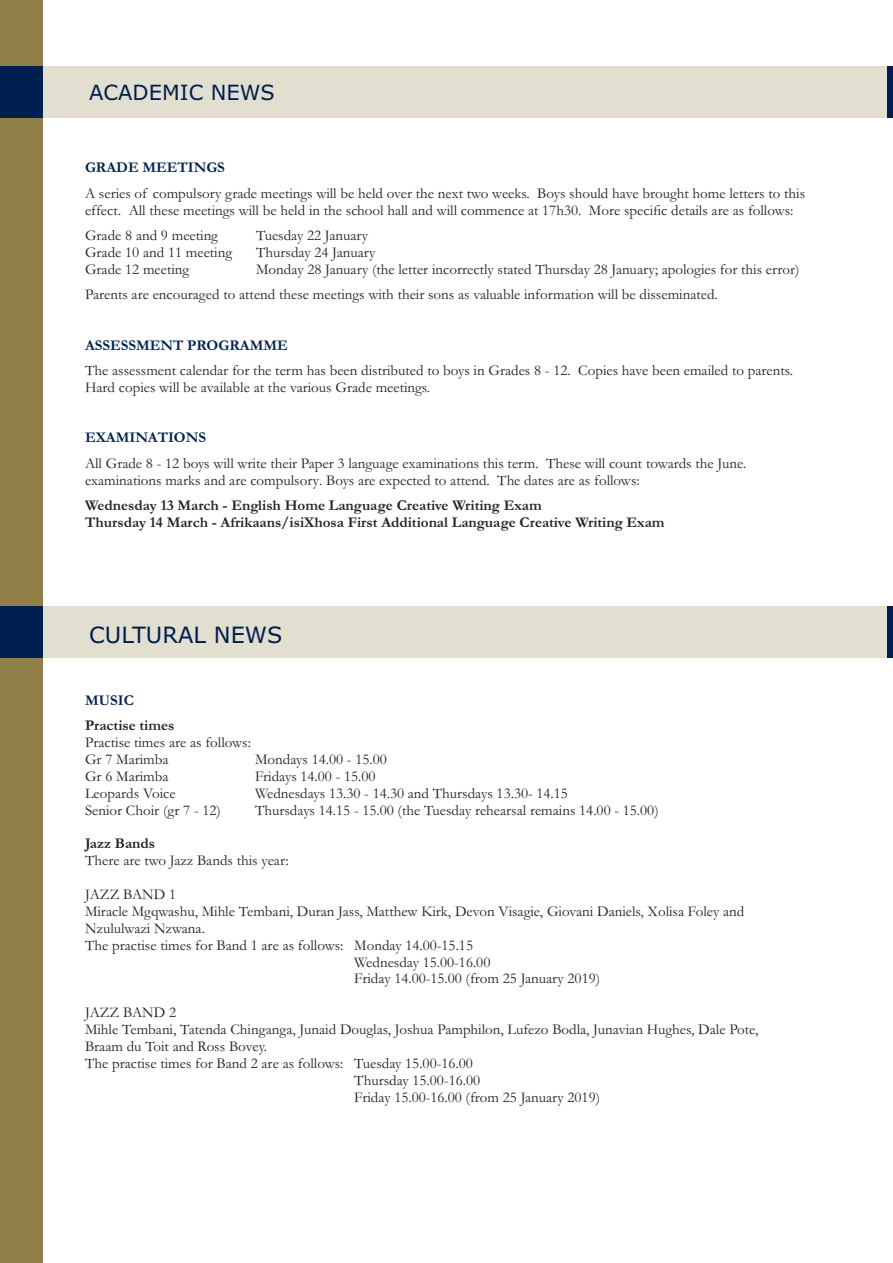
<style>
.page{position:relative;width:893px;height:1263px;background:#fff}
.page>*{position:absolute;margin:0;border:0;box-sizing:border-box;transform-origin:0 0}
.t1{font:22.5px "Verdana";color:#001f4e}
.t2{font:21px "Verdana";color:#001f4e}
.t3{font:italic 500 15px/16.8px "Garamond";color:#231f20}
.t4{font:italic 500 15px "Garamond";color:#001f4e}
</style>
<div class="page">
<div style="left:0;top:0;width:43px;height:1263px;background:#8f7e48"></div>
<div style="left:21px;top:66px;width:872px;height:51px;background:#e2ded0"></div>
<div style="left:0;top:66px;width:43px;height:51px;background:#001f4e"></div>
<div style="left:888px;top:66px;width:5px;height:51px;background:#001f4e"></div>
<div style="left:21px;top:606px;width:872px;height:52px;background:#e2ded0"></div>
<div style="left:0;top:606px;width:43px;height:52px;background:#001f4e"></div>
<div style="left:888px;top:606px;width:5px;height:52px;background:#001f4e"></div>
<h2 class="t2" style="left:89px;top:84px;width:187px">ACADEMIC NEWS</h2>
<p class="t4" style="left:85px;top:163px;width:141px">GRADE MEETINGS</p>
<p class="t3" style="left:85px;top:186px;width:722px">A series of compulsory grade meetings will be held over the next two weeks. Boys should have brought home letters to this effect. All these meetings will be held in the school hall and will commence at 17h30. More specific details are as follows:</p>
<p class="t3" style="left:85px;top:229px;width:134px">Grade 8 and 9 meeting</p>
<p class="t3" style="left:256px;top:229px;width:114px">Tuesday 22 January</p>
<p class="t3" style="left:85px;top:245px;width:149px">Grade 10 and 11 meeting</p>
<p class="t3" style="left:256px;top:245px;width:121px">Thursday 24 January</p>
<p class="t3" style="left:85px;top:262px;width:106px">Grade 12 meeting</p>
<p class="t3" style="left:85px;top:258px;width:716px;line-height:25.3px;text-indent:171px">Monday 28 January (the letter incorrectly stated Thursday 28 January; apologies for this error)<br>Parents are encouraged to attend these meetings with their sons as valuable information will be disseminated.</p>
<p class="t4" style="left:85px;top:340px;width:204px">ASSESSMENT PROGRAMME</p>
<p class="t3" style="left:85px;top:364px;width:709px">The assessment calendar for the term has been distributed to boys in Grades 8 - 12. Copies have been emailed to parents.<br>Hard copies will be available at the various Grade meetings.</p>
<p class="t4" style="left:85px;top:433px;width:123px">EXAMINATIONS</p>
<p class="t3" style="left:85px;top:456px;width:663px">All Grade 8 - 12 boys will write their Paper 3 language examinations this term. These will count towards the June. examinations marks and are compulsory. Boys are expected to attend. The dates are as follows:</p>
<p class="t3" style="left:85px;top:499px;width:581px">Wednesday 13 March - English Home Language Creative Writing Exam<br>Thursday 14 March - Afrikaans/isiXhosa First Additional Language Creative Writing Exam</p>
<h1 class="t1" style="left:89px;top:625px;width:195px">CULTURAL NEWS</h1>
<p class="t4" style="left:85px;top:695px;width:50px">MUSIC</p>
<p class="t3" style="left:85px;top:719px;width:167px">Practise times<br>Practise times are as follows:<br>Gr 7 Marimba</p>
<p class="t3" style="left:255px;top:753px;width:133px">Mondays 14.00 - 15.00</p>
<p class="t3" style="left:85px;top:770px;width:85px">Gr 6 Marimba</p>
<p class="t3" style="left:255px;top:770px;width:122px">Fridays 14.00 - 15.00</p>
<p class="t3" style="left:85px;top:786px;width:92px">Leopards Voice</p>
<p class="t3" style="left:255px;top:786px;width:314px">Wednesdays 13.30 - 14.30 and Thursdays 13.30- 14.15</p>
<p class="t3" style="left:85px;top:803px;width:137px">Senior Choir (gr 7 - 12)</p>
<p class="t3" style="left:255px;top:803px;width:405px">Thursdays 14.15 - 15.00 (the Tuesday rehearsal remains 14.00 - 15.00)</p>
<p class="t3" style="left:85px;top:837px;width:205px">Jazz Bands<br>There are two Jazz Bands this year:</p>
<p class="t3" style="left:85px;top:888px;width:93px">JAZZ BAND 1</p>
<p class="t3" style="left:85px;top:905px;width:661px">Miracle Mgqwashu, Mihle Tembani, Duran Jass, Matthew Kirk, Devon Visagie, Giovani Daniels, Xolisa Foley and</p>
<p class="t3" style="left:85px;top:921px;width:121px">Nzululwazi Nzwana.</p>
<p class="t3" style="left:85px;top:938px;width:389px">The practise times for Band 1 are as follows: Monday 14.00-15.15</p>
<p class="t3" style="left:354px;top:955px;width:138px">Wednesday 15.00-16.00</p>
<p class="t3" style="left:354px;top:972px;width:247px">Friday 14.00-15.00 (from 25 January 2019)</p>
<p class="t3" style="left:85px;top:1006px;width:93px">JAZZ BAND 2</p>
<p class="t3" style="left:85px;top:1023px;width:675px">Mihle Tembani, Tatenda Chinganga, Junaid Douglas, Joshua Pamphilon, Lufezo Bodla, Junavian Hughes, Dale Pote,</p>
<p class="t3" style="left:85px;top:1040px;width:183px">Braam du Toit and Ross Bovey.</p>
<p class="t3" style="left:85px;top:1056px;width:389px">The practise times for Band 2 are as follows: Tuesday 15.00-16.00</p>
<p class="t3" style="left:354px;top:1073px;width:127px">Thursday 15.00-16.00</p>
<p class="t3" style="left:354px;top:1090px;width:247px">Friday 15.00-16.00 (from 25 January 2019)</p>
</div>
